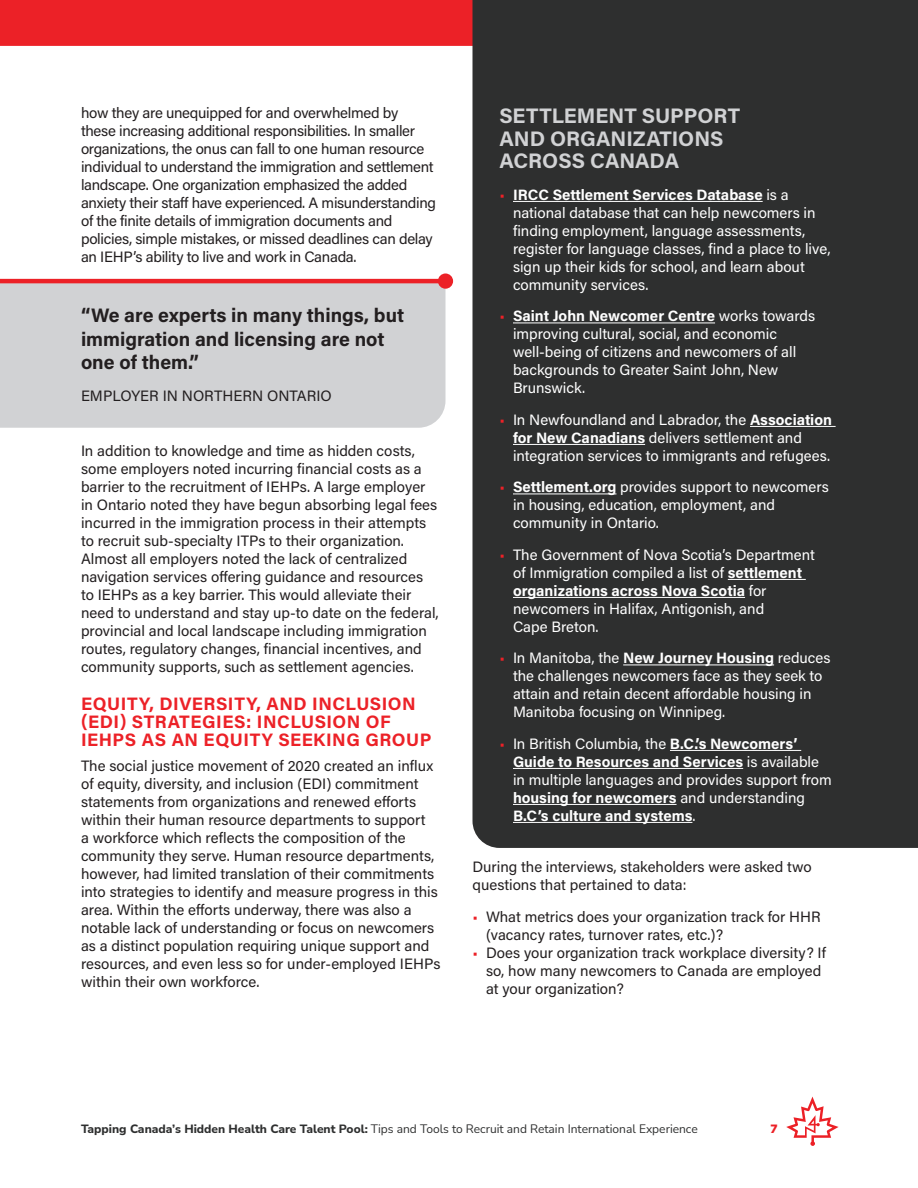
<style>
.page{position:relative;width:918px;height:1188px;background:#fff}
.page>*{position:absolute;margin:0;border:0;box-sizing:border-box;transform-origin:0 0}
.sidebar_-_title{font:700 21px/22.5px "Acumin Pro";color:#d1d2d4}
.pull_quotes{font:700 19.5px/23.4px "Acumin Pro";color:#231f20}
.t1{font:700 18px/18px "Acumin Pro";letter-spacing:.03em;color:#ec2127}
.body{font:15px/18px "Acumin Pro";color:#231f20}
.t2{font:15px/18px "Acumin Pro";color:#fff}
.body-2{font:15px/18px "Acumin Pro";letter-spacing:-.02em;color:#231f20}
.pull_quote_-_name{font:15px "Acumin Pro";color:#231f20}
.t3{font:12px "Nunito Sans";color:#2e2f2f}
.t4{font:900 12px "Nunito Sans";color:#ec2127}
.s1{color:#ec2127}
.s2{font-weight:700}
.s3{font-weight:800}
</style>
<div class="page">
<div style="left:0;top:0;width:472px;height:46px;background:#ec2127"></div>
<svg style="left:786px;top:1097px;width:53px;height:49px"></svg>
<div style="left:472px;top:0;width:446px;height:848px;background:#2e2f2f"></div>
<hr style="left:513px;top:201px;width:250px;height:1px;background:#fff">
<hr style="left:513px;top:323px;width:202px;height:1px;background:#fff">
<hr style="left:750px;top:426px;width:86px;height:1px;background:#fff">
<hr style="left:513px;top:444px;width:132px;height:1px;background:#fff">
<hr style="left:513px;top:494px;width:103px;height:1px;background:#fff">
<hr style="left:728px;top:579px;width:78px;height:1px;background:#fff">
<hr style="left:513px;top:597px;width:232px;height:1px;background:#fff">
<hr style="left:623px;top:665px;width:151px;height:1px;background:#fff">
<hr style="left:670px;top:750px;width:131px;height:1px;background:#fff">
<hr style="left:513px;top:768px;width:230px;height:1px;background:#fff">
<hr style="left:513px;top:804px;width:164px;height:1px;background:#fff">
<hr style="left:513px;top:822px;width:179px;height:1px;background:#fff">
<div style="left:0;top:283px;width:446px;height:145px;background:#d1d2d4"></div>
<hr style="left:0;top:279px;width:442px;height:4px;background:#ec2127">
<div style="left:438px;top:273px;width:15px;height:16px;background:#ec2127;border-radius:50%"></div>
<p class="body-2" style="left:81px;top:103px;width:357px">how they are unequipped for and overwhelmed by these increasing additional responsibilities. In smaller organizations, the onus can fall to one human resource individual to understand the immigration and settlement landscape. One organization emphasized the added anxiety their staff have experienced. A misunderstanding of the finite details of immigration documents and policies, simple mistakes, or missed deadlines can delay an IEHP’s ability to live and work in Canada.</p>
<p class="pull_quotes" style="left:81px;top:303px;width:325px">“We are experts in many things, but immigration and licensing are not one of them.”</p>
<p class="pull_quote_-_name" style="left:81px;top:385px;width:252px">EMPLOYER IN NORTHERN ONTARIO</p>
<p class="body" style="left:81px;top:441px;width:359px">In addition to knowledge and time as hidden costs, some employers noted incurring financial costs as a barrier to the recruitment of IEHPs. A large employer in Ontario noted they have begun absorbing legal fees incurred in the immigration process in their attempts to recruit sub-specialty ITPs to their organization.<br>Almost all employers noted the lack of centralized navigation services offering guidance and resources to IEHPs as a key barrier. This would alleviate their need to understand and stay up-to date on the federal, provincial and local landscape including immigration routes, regulatory changes, financial incentives, and community supports, such as settlement agencies.</p>
<p class="t1" style="left:81px;top:694px;width:352px">EQUITY, DIVERSITY, AND INCLUSION (EDI) STRATEGIES: INCLUSION OF<br>IEHPS AS AN EQUITY SEEKING GROUP</p>
<p class="body" style="left:81px;top:756px;width:361px">The social justice movement of 2020 created an influx of equity, diversity, and inclusion (EDI) commitment statements from organizations and renewed efforts within their human resource departments to support<br>a workforce which reflects the composition of the community they serve. Human resource departments, however, had limited translation of their commitments into strategies to identify and measure progress in this area. Within the efforts underway, there was also a notable lack of understanding or focus on newcomers as a distinct population requiring unique support and resources, and even less so for under-employed IEHPs within their own workforce.</p>
<p class="sidebar_-_title" style="left:500px;top:104px;width:242px">SETTLEMENT SUPPORT<br>AND ORGANIZATIONS<br>ACROSS CANADA</p>
<p class="t2" style="left:513px;top:185px;width:319px;text-indent:-14px"><span class="s1">•</span> <span class="s2">IRCC Settlement Services Database</span> is a national database that can help newcomers in finding employment, language assessments, register for language classes, find a place to live, sign up their kids for school, and learn about community services.</p>
<p class="t2" style="left:513px;top:307px;width:304px;text-indent:-14px"><span class="s1">•</span> <span class="s2">Saint John Newcomer Centre</span> works towards improving cultural, social, and economic well-being of citizens and newcomers of all backgrounds to Greater Saint John, New Brunswick.</p>
<p class="t2" style="left:513px;top:410px;width:320px;text-indent:-14px"><span class="s1">•</span> In Newfoundland and Labrador, the <span class="s2">Association for New Canadians</span> delivers settlement and integration services to immigrants and refugees.</p>
<p class="t2" style="left:513px;top:478px;width:317px;text-indent:-14px"><span class="s1">•</span> <span class="s2">Settlement.org</span> provides support to newcomers in housing, education, employment, and community in Ontario.</p>
<p class="t2" style="left:513px;top:545px;width:303px;text-indent:-14px"><span class="s1">•</span> The Government of Nova Scotia’s Department of Immigration compiled a list of <span class="s2">settlement organizations across Nova Scotia</span> for newcomers in Halifax, Antigonish, and<br>Cape Breton.</p>
<p class="t2" style="left:513px;top:649px;width:319px;text-indent:-14px"><span class="s1">•</span> In Manitoba, the <span class="s2">New Journey Housing</span> reduces the challenges newcomers face as they seek to attain and retain decent affordable housing in Manitoba focusing on Winnipeg.</p>
<p class="t2" style="left:513px;top:734px;width:320px;text-indent:-14px"><span class="s1">•</span> In British Columbia, the <span class="s2">B.C.’s Newcomers’ Guide to Resources and Services</span> is available in multiple languages and provides support from <span class="s2">housing for newcomers</span> and understanding <span class="s2">B.C’s culture and systems</span>.</p>
<p class="body" style="left:472px;top:858px;width:341px">During the interviews, stakeholders were asked two questions that pertained to data:</p>
<p class="body" style="left:486px;top:907px;width:336px;text-indent:-14px"><span class="s1">•</span> What metrics does your organization track for HHR (vacancy rates, turnover rates, etc.)?</p>
<p class="body" style="left:486px;top:943px;width:341px;text-indent:-14px"><span class="s1">•</span> Does your organization track workplace diversity? If so, how many newcomers to Canada are employed at your organization?</p>
<p class="t3" style="left:81px;top:1121px;width:618px"><span class="s3">Tapping Canada’s Hidden Health Care Talent Pool:</span> Tips and Tools to Recruit and Retain International Experience</p>
<p class="t4" style="left:770px;top:1121px;width:9px">7</p>
</div>
